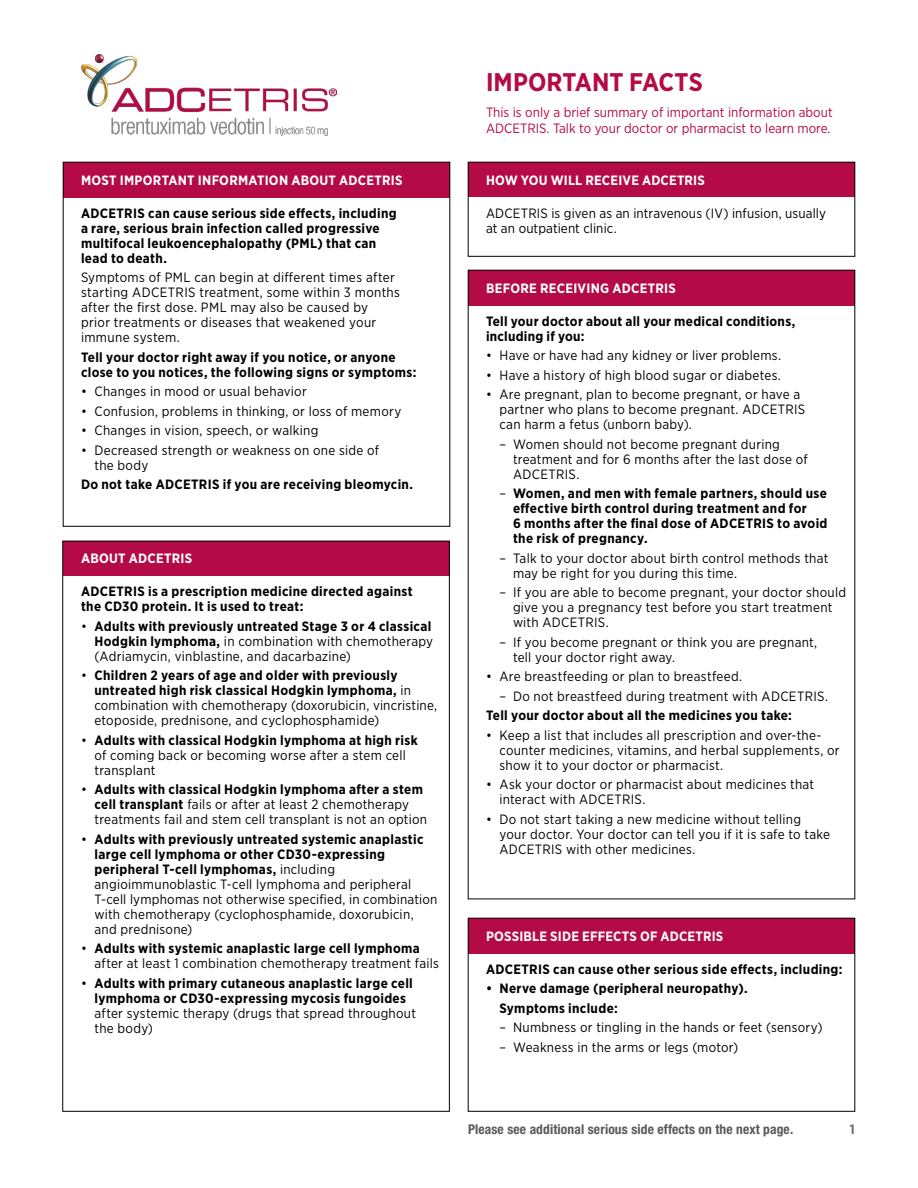
<style>
.page{position:relative;width:918px;height:1188px;background:#fff}
.page>*{position:absolute;margin:0;border:0;box-sizing:border-box;transform-origin:0 0}
.t1{font:700 25.5px "Gotham Narrow";color:#b40b47}
.t2{font:13.5px/15px "Gotham Narrow";letter-spacing:.02em;color:#000}
.t3{font:700 13.5px/15px "Gotham Narrow";letter-spacing:.025em;color:#000}
.t4{font:700 13.5px "Gotham Narrow";letter-spacing:.02em;color:#fff}
.t5{font:13.5px/16.2px "Gotham Narrow";color:#b40b47}
.t6{font:700 condensed 13.5px "Helvetica Neue LT Std";letter-spacing:.01em;color:#58595b}
.t7{font:700 13.5px "Gotham Narrow";color:#6d6e71}
.s1{font-weight:700}
.s2{font-weight:400}
</style>
<div class="page">
<img style="left:81px;top:54px;width:256px;height:81px">
<div style="left:468px;top:162px;width:387px;height:34px;background:#b40b47"></div>
<div style="left:468px;top:162px;width:387px;height:94px;border:1px solid #000"></div>
<div style="left:63px;top:162px;width:387px;height:36px;background:#b40b47"></div>
<div style="left:63px;top:162px;width:387px;height:364px;border:1px solid #000"></div>
<div style="left:63px;top:541px;width:386px;height:34px;background:#b40b47"></div>
<div style="left:468px;top:270px;width:387px;height:36px;background:#b40b47"></div>
<div style="left:468px;top:918px;width:386px;height:36px;background:#b40b47"></div>
<div style="left:468px;top:918px;width:387px;height:194px;border:1px solid #000"></div>
<p class="t4" style="left:81px;top:171px;width:323px">MOST IMPORTANT INFORMATION ABOUT ADCETRIS</p>
<p class="t3" style="left:81px;top:205px;width:317px">ADCETRIS can cause serious side effects, including a rare, serious brain infection called progressive multifocal leukoencephalopathy (PML) that can lead to death.</p>
<p class="t2" style="left:81px;top:270px;width:321px">Symptoms of PML can begin at different times after starting ADCETRIS treatment, some within 3 months after the first dose. PML may also be caused by prior treatments or diseases that weakened your immune system.</p>
<p class="t3" style="left:81px;top:349px;width:337px">Tell your doctor right away if you notice, or anyone close to you notices, the following signs or symptoms:</p>
<p class="t2" style="left:81px;top:384px;width:227px">• Changes in mood or usual behavior</p>
<p class="t2" style="left:81px;top:403px;width:322px">• Confusion, problems in thinking, or loss of memory</p>
<p class="t2" style="left:81px;top:423px;width:239px">• Changes in vision, speech, or walking</p>
<p class="t2" style="left:94px;top:442px;width:286px;text-indent:-14px">• Decreased strength or weakness on one side of the body</p>
<p class="t3" style="left:81px;top:477px;width:334px">Do not take ADCETRIS if you are receiving bleomycin.</p>
<p class="t4" style="left:81px;top:550px;width:113px">ABOUT ADCETRIS</p>
<p class="t3" style="left:81px;top:584px;width:333px">ADCETRIS is a prescription medicine directed against the CD30 protein. It is used to treat:</p>
<p class="t2" style="left:94px;top:618px;width:340px;text-indent:-14px">• <span class="s1">Adults with previously untreated Stage 3 or 4 classical<br>Hodgkin lymphoma,</span> in combination with chemotherapy (Adriamycin, vinblastine, and dacarbazine)</p>
<p class="t2" style="left:94px;top:668px;width:344px;text-indent:-14px">• <span class="s1">Children 2 years of age and older with previously untreated high risk classical Hodgkin lymphoma,</span> in combination with chemotherapy (doxorubicin, vincristine, etoposide, prednisone, and cyclophosphamide)</p>
<p class="t2" style="left:94px;top:732px;width:325px;text-indent:-14px">• <span class="s1">Adults with classical Hodgkin lymphoma at high risk </span>of coming back or becoming worse after a stem cell transplant</p>
<p class="t2" style="left:94px;top:782px;width:334px;text-indent:-14px">• <span class="s1">Adults with classical Hodgkin lymphoma after a stem cell transplant</span> fails or after at least 2 chemotherapy treatments fail and stem cell transplant is not an option</p>
<p class="t2" style="left:94px;top:831px;width:344px;text-indent:-14px">• <span class="s1">Adults with previously untreated systemic anaplastic large cell lymphoma or other CD30-expressing peripheral T-cell lymphomas,</span> including angioimmunoblastic T-cell lymphoma and peripheral T-cell lymphomas not otherwise specified, in combination with chemotherapy (cyclophosphamide, doxorubicin, and prednisone)</p>
<p class="t2" style="left:94px;top:941px;width:346px;text-indent:-14px">• <span class="s1">Adults with systemic anaplastic large cell lymphoma </span>after at least 1 combination chemotherapy treatment fails</p>
<p class="t3" style="left:81px;top:975px;width:333px;text-align:center"><span class="s2">•</span> Adults with primary cutaneous anaplastic large cell lymphoma or CD30-expressing mycosis fungoides</p>
<p class="t2" style="left:94px;top:1005px;width:323px">after systemic therapy (drugs that spread throughout the body)</p>
<h1 class="t1" style="left:486px;top:66px;width:218px">IMPORTANT FACTS</h1>
<p class="t5" style="left:486px;top:104px;width:348px">This is only a brief summary of important information about<br>ADCETRIS. Talk to your doctor or pharmacist to learn more.</p>
<p class="t4" style="left:486px;top:171px;width:220px">HOW YOU WILL RECEIVE ADCETRIS</p>
<p class="t2" style="left:486px;top:205px;width:341px">ADCETRIS is given as an intravenous (IV) infusion, usually at an outpatient clinic.</p>
<p class="t4" style="left:486px;top:279px;width:191px">BEFORE RECEIVING ADCETRIS</p>
<p class="t3" style="left:486px;top:313px;width:311px">Tell your doctor about all your medical conditions, including if you:</p>
<p class="t2" style="left:486px;top:348px;width:297px">• Have or have had any kidney or liver problems.</p>
<p class="t2" style="left:486px;top:367px;width:296px">• Have a history of high blood sugar or diabetes.</p>
<p class="t2" style="left:500px;top:387px;width:307px;text-indent:-14px">• Are pregnant, plan to become pregnant, or have a partner who plans to become pregnant. ADCETRIS can harm a fetus (unborn baby).</p>
<p class="t2" style="left:513px;top:436px;width:296px;text-indent:-14px">– Women should not become pregnant during treatment and for 6 months after the last dose of<br>ADCETRIS.</p>
<p class="t3" style="left:513px;top:486px;width:316px;text-indent:-14px"><span class="s2">–</span> Women, and men with female partners, should use effective birth control during treatment and for<br>6 months after the final dose of ADCETRIS to avoid the risk of pregnancy.</p>
<p class="t2" style="left:513px;top:550px;width:317px;text-indent:-14px">– Talk to your doctor about birth control methods that may be right for you during this time.</p>
<p class="t2" style="left:513px;top:585px;width:335px;text-indent:-14px">– If you are able to become pregnant, your doctor should give you a pregnancy test before you start treatment with ADCETRIS.</p>
<p class="t2" style="left:513px;top:634px;width:306px;text-indent:-14px">– If you become pregnant or think you are pregnant, tell your doctor right away.</p>
<p class="t2" style="left:486px;top:669px;width:258px">• Are breastfeeding or plan to breastfeed.</p>
<p class="t2" style="left:500px;top:688px;width:330px">– Do not breastfeed during treatment with ADCETRIS.</p>
<p class="t3" style="left:486px;top:708px;width:308px">Tell your doctor about all the medicines you take:</p>
<p class="t2" style="left:500px;top:727px;width:342px;text-indent:-14px">• Keep a list that includes all prescription and over-the&shy;counter medicines, vitamins, and herbal supplements, or show it to your doctor or pharmacist.</p>
<p class="t2" style="left:500px;top:777px;width:316px;text-indent:-14px">• Ask your doctor or pharmacist about medicines that interact with ADCETRIS.</p>
<p class="t2" style="left:500px;top:811px;width:332px;text-indent:-14px">• Do not start taking a new medicine without telling your doctor. Your doctor can tell you if it is safe to take<br>ADCETRIS with other medicines.</p>
<p class="t4" style="left:486px;top:927px;width:239px">POSSIBLE SIDE EFFECTS OF ADCETRIS</p>
<p class="t3" style="left:486px;top:961px;width:358px">ADCETRIS can cause other serious side effects, including:</p>
<p class="t3" style="left:500px;top:979px;width:250px;line-height:19.5px;text-indent:-14px">• Nerve damage (peripheral neuropathy).<br>Symptoms include:</p>
<p class="t2" style="left:500px;top:1020px;width:325px">– Numbness or tingling in the hands or feet (sensory)</p>
<p class="t2" style="left:500px;top:1039px;width:240px">– Weakness in the arms or legs (motor)</p>
<p class="t6" style="left:468px;top:1121px;width:327px">Please see additional serious side effects on the next page.</p>
<p class="t7" style="left:850px;top:1121px;width:7px">1</p>
</div>
